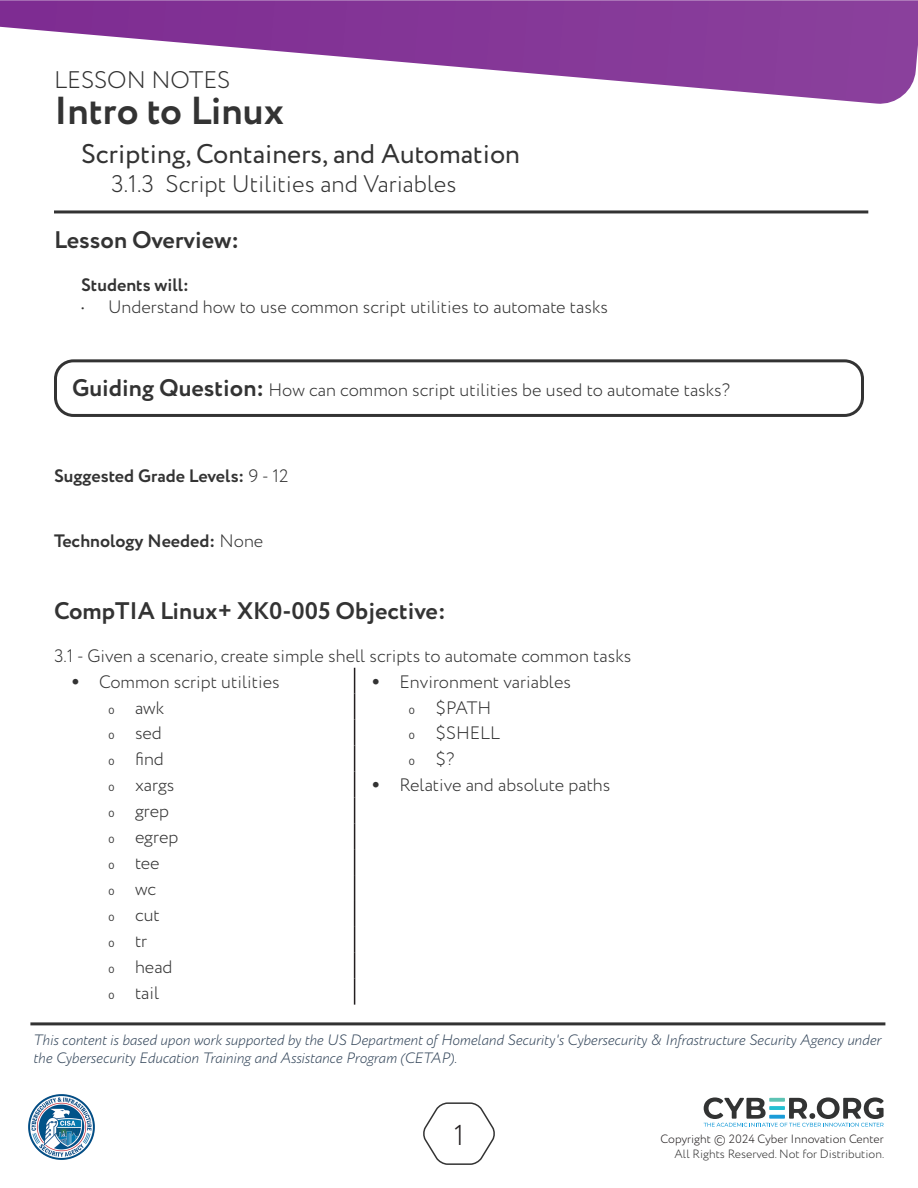
<style>
.page{position:relative;width:918px;height:1188px;background:#fff}
.page>*{position:absolute;margin:0;border:0;box-sizing:border-box;transform-origin:0 0}
.t1{font:700 39px "Circe";color:#333}
.t2{font:300 28.5px "Circe";color:#231f20}
.Unit_name{font:27px "Circe";color:#333}
.Lesson_Background{font:700 24px "Circe";color:#333}
.Lesson_Title{font:300 24px "Circe";color:#333}
.Lesson_Background-2{font:300 18px "Circe";color:#333}
.Lesson_Overview{font:700 18px "Circe";color:#333}
.t3{font:italic 300 15px/18px "Circe";color:#37495d}
.t4{font:300 12px "Circe";color:#333}
.t5{font:300 12px "Circe";color:#231f20}
.s1{font-weight:700;font-size:24px}
.s2{font-weight:300}
</style>
<div class="page">
<svg style="left:704px;top:1097px;width:180px;height:30px"></svg>
<hr style="left:30px;top:1022px;width:855px;height:3px;background:#333">
<svg style="left:423px;top:1102px;width:72px;height:63px"></svg>
<svg style="left:0;top:0;width:918px;height:104px"></svg>
<img style="left:28px;top:1094px;width:67px;height:66px">
<hr style="left:54px;top:210px;width:814px;height:3px;background:#333">
<div style="left:54px;top:359px;width:810px;height:58px;border:3px solid #333;border-radius:18px"></div>
<svg style="left:354px;top:668px;width:1px;height:337px"></svg>
<h3 class="Lesson_Title" style="left:54px;top:64px;width:178px">LESSON NOTES</h3>
<h1 class="t1" style="left:54px;top:84px;width:232px">Intro to Linux</h1>
<p class="Unit_name" style="left:81px;top:136px;width:441px">Scripting, Containers, and Automation</p>
<p class="Lesson_Title" style="left:111px;top:168px;width:347px">3.1.3 Script Utilities and Variables</p>
<p class="Lesson_Background" style="left:54px;top:223px;width:187px">Lesson Overview:</p>
<p class="Lesson_Overview" style="left:81px;top:273px;width:109px">Students will:</p>
<p class="Lesson_Background-2" style="left:81px;top:295px;width:529px">• Understand how to use common script utilities to automate tasks</p>
<p class="Lesson_Background-2" style="left:72px;top:378px;width:660px"><span class="s1">Guiding Question:</span> How can common script utilities be used to automate tasks?</p>
<p class="Lesson_Overview" style="left:54px;top:464px;width:236px">Suggested Grade Levels: <span class="s2">9 - 12</span></p>
<p class="Lesson_Overview" style="left:54px;top:528px;width:211px">Technology Needed: <span class="s2">None</span></p>
<p class="Lesson_Background" style="left:54px;top:594px;width:393px">CompTIA Linux+ XK0-005 Objective:</p>
<p class="Lesson_Background-2" style="left:54px;top:644px;width:579px">3.1 - Given a scenario, create simple shell scripts to automate common tasks</p>
<p class="Lesson_Background-2" style="left:72px;top:670px;width:209px"><span class="s1">•</span> Common script utilities</p>
<p class="Lesson_Background-2" style="left:373px;top:670px;width:200px"><span class="s1">•</span> Environment variables</p>
<p class="Lesson_Background-2" style="left:108px;top:696px;width:58px">₀ awk</p>
<p class="Lesson_Background-2" style="left:409px;top:696px;width:84px">₀ $PATH</p>
<p class="Lesson_Background-2" style="left:108px;top:722px;width:55px">₀ sed</p>
<p class="Lesson_Background-2" style="left:409px;top:722px;width:93px">₀ $SHELL</p>
<p class="Lesson_Background-2" style="left:108px;top:747px;width:57px">₀ find</p>
<p class="Lesson_Background-2" style="left:409px;top:747px;width:47px">₀ $?</p>
<p class="Lesson_Background-2" style="left:108px;top:773px;width:68px">₀ xargs</p>
<p class="Lesson_Background-2" style="left:373px;top:773px;width:239px"><span class="s1">•</span> Relative and absolute paths</p>
<p class="Lesson_Background-2" style="left:108px;top:799px;width:63px">₀ grep</p>
<p class="Lesson_Background-2" style="left:108px;top:825px;width:72px">₀ egrep</p>
<p class="Lesson_Background-2" style="left:108px;top:851px;width:53px">₀ tee</p>
<p class="Lesson_Background-2" style="left:108px;top:877px;width:50px">₀ wc</p>
<p class="Lesson_Background-2" style="left:108px;top:903px;width:53px">₀ cut</p>
<p class="Lesson_Background-2" style="left:108px;top:929px;width:41px">₀ tr</p>
<p class="Lesson_Background-2" style="left:108px;top:955px;width:66px">₀ head</p>
<p class="Lesson_Background-2" style="left:108px;top:981px;width:53px">₀ tail</p>
<p class="t3" style="left:33px;top:1031px;width:849px">This content is based upon work supported by the US Department of Homeland Security's Cybersecurity &amp; Infrastructure Security Agency under the Cybersecurity Education Training and Assistance Program (CETAP).</p>
<h2 class="t2" style="left:454px;top:1117px;width:12px">1</h2>
<p class="t5" style="left:661px;top:1131px;width:225px">Copyright © 2024 Cyber Innovation Center</p>
<p class="t4" style="left:675px;top:1146px;width:211px">All Rights Reserved. Not for Distribution.</p>
</div>
